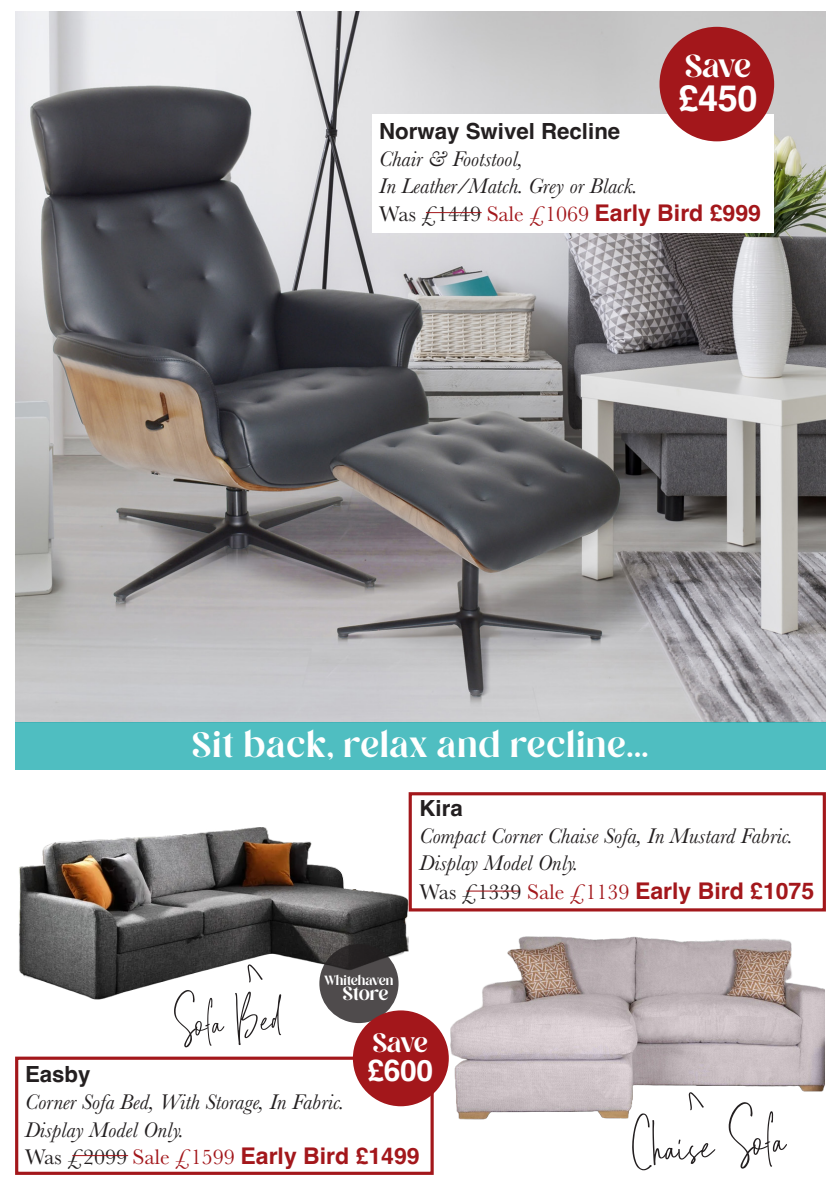
<style>
.page{position:relative;width:840px;height:1191px;background:#fff}
.page>*{position:absolute;margin:0;border:0;box-sizing:border-box;transform-origin:0 0}
.t1{font:70.6px "Goldenside";color:#231f20}
.t2{font:61px "Goldenside";color:#231f20}
.t3{font:39px "Megan Demo Font";letter-spacing:.03em;color:#fff}
.t4{font:700 36px "Helvetica";color:#fff}
.t5{font:35.2px "Megan Demo Font";color:#fff}
.t6{font:700 30px "Helvetica";color:#fff}
.t7{font:29.4px "Megan Demo Font";color:#fff}
.t8{font:700 23px "Helvetica";color:#a3171b}
.t9{font:700 22.2px "Helvetica";color:#231f20}
.t10{font:italic 22px "Baskerville";color:#231f20}
.t11{font:20.8px "Megan Demo Font";letter-spacing:-.02em;color:#fff}
.t12{font:14.8px "Megan Demo Font";color:#fff}
.s1{font-family:"Baskerville";font-weight:400;font-size:22px;color:#231f20}
.s2{font-family:"Baskerville";font-weight:400;font-size:22px}
</style>
<div class="page">
<img style="left:386px;top:936px;width:438px;height:190px">
<img style="left:15px;top:11px;width:810px;height:711px">
<div style="left:371px;top:114px;width:402px;height:118px;background:#fff"></div>
<hr style="left:425px;top:212px;width:56px;height:1px;background:#a3171b">
<div style="left:15px;top:722px;width:810px;height:47px;background:#4fbec1"></div>
<div style="left:659px;top:27px;width:114px;height:114px;background:#a3171b;border-radius:50%"></div>
<img style="left:19px;top:827px;width:389px;height:180px">
<svg style="left:319px;top:944px;width:79px;height:79px;background:#474344"></svg>
<svg style="left:343px;top:827px;width:34px;height:65px"></svg>
<div style="left:408px;top:792px;width:417px;height:119px;background:#fff;border:3px solid #a3171b"></div>
<hr style="left:466px;top:890px;width:53px;height:1px;background:#a3171b">
<div style="left:15px;top:1056px;width:418px;height:118px;background:#fff;border:3px solid #a3171b"></div>
<hr style="left:72px;top:1155px;width:56px;height:1px;background:#a3171b">
<div style="left:352px;top:1010px;width:96px;height:96px;background:#a3171b;border-radius:50%"></div>
<svg style="left:246px;top:962px;width:17px;height:20px"></svg>
<svg style="left:687px;top:1090px;width:16px;height:20px"></svg>
<p class="t5" style="left:684px;top:52px;width:67px">Save</p>
<p class="t4" style="left:678px;top:77px;width:81px">£450</p>
<p class="t9" style="left:379px;top:118px;width:242px">Norway Swivel Recline</p>
<p class="t10" style="left:379px;top:144px;width:145px">Chair &amp; Footstool,</p>
<p class="t10" style="left:379px;top:172px;width:260px">In Leather/Match. Grey or Black.</p>
<p class="t8" style="left:379px;top:198px;width:383px"><span class="s1">Was £1449</span> <span class="s2">Sale £1069</span> Early Bird £999</p>
<h3 class="t3" style="left:192px;top:728px;width:457px">Sit back, relax and recline...</h3>
<p class="t9" style="left:419px;top:794px;width:45px">Kira</p>
<p class="t10" style="left:419px;top:821px;width:375px">Compact Corner Chaise Sofa, In Mustard Fabric.</p>
<p class="t10" style="left:419px;top:848px;width:160px">Display Model Only.</p>
<p class="t8" style="left:419px;top:876px;width:396px"><span class="s1">Was £1339</span> <span class="s2">Sale £1139</span> Early Bird £1075</p>
<p class="t12" style="left:324px;top:974px;width:70px">Whitehaven</p>
<p class="t11" style="left:343px;top:985px;width:47px">Store</p>
<p class="t2" style="left:170px;top:979px;width:111px;rotate:-4deg">Sofa Bed</p>
<p class="t7" style="left:372px;top:1031px;width:57px">Save</p>
<p class="t6" style="left:367px;top:1052px;width:67px">£600</p>
<p class="t9" style="left:25px;top:1060px;width:67px">Easby</p>
<p class="t10" style="left:25px;top:1087px;width:321px">Corner Sofa Bed, With Storage, In Fabric.</p>
<p class="t10" style="left:25px;top:1114px;width:160px">Display Model Only.</p>
<p class="t8" style="left:25px;top:1141px;width:396px"><span class="s1">Was £2099</span> <span class="s2">Sale £1599</span> Early Bird £1499</p>
<p class="t1" style="left:626px;top:1096px;width:157px;rotate:-4deg">Chaise Sofa</p>
</div>
